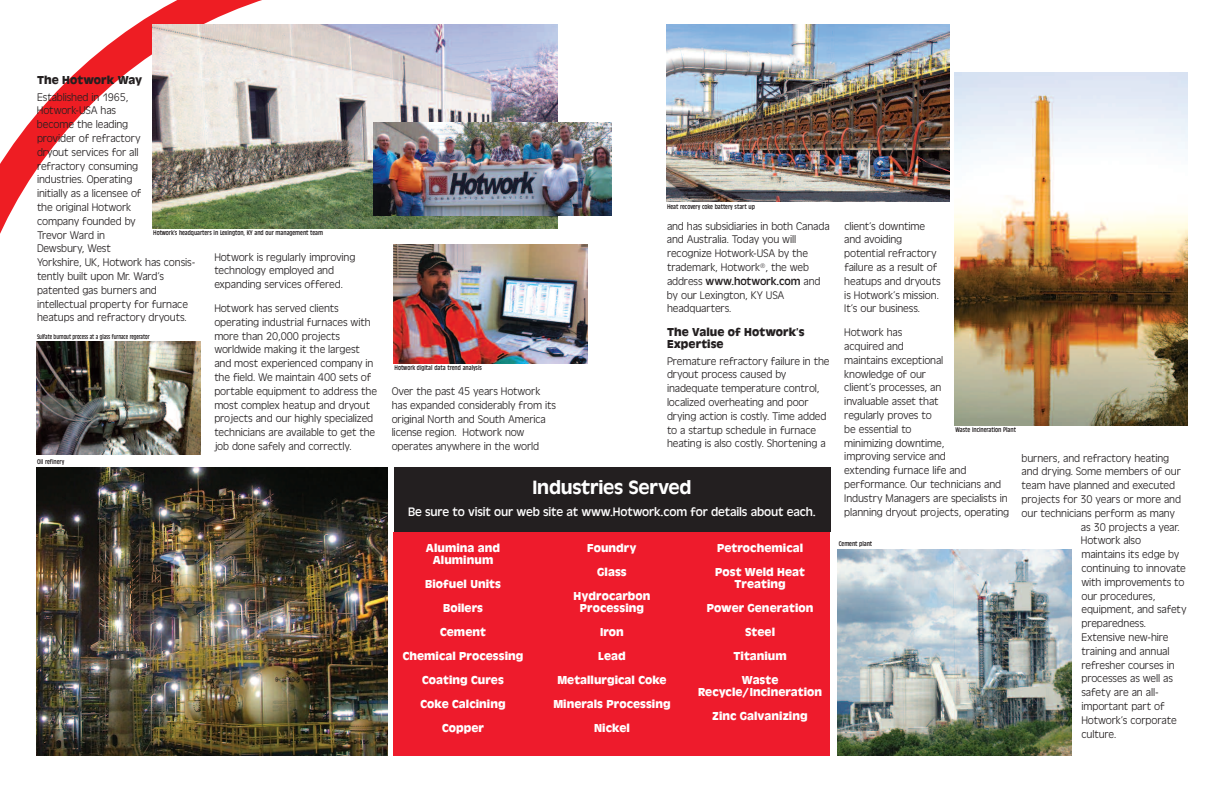
<style>
.page{position:relative;width:1224px;height:792px;background:#fff}
.page>*{position:absolute;margin:0;border:0;box-sizing:border-box;transform-origin:0 0}
.t1{font:500 20px "Antique Oli T";letter-spacing:-.01em;color:#fff}
.t2{font:12.8px "Antique Oli T";letter-spacing:-.01em;color:#fff}
.t3{font:700 12px/24px "Antique Oli T";letter-spacing:.005em;color:#fff;text-align:center}
.t4{font:700 12px/12px "Antique Oli T";letter-spacing:.005em;color:#231f20}
.t5{font:11.5px/13.8px "Antique Oli T Ligh";letter-spacing:-.01em;color:#231f20}
.t6{font:11.5px "Antique Oli T";letter-spacing:-.01em;color:#231f20}
.t7{font:condensed 7px "Antique Oli T";letter-spacing:-.01em;color:#231f20}
.t8{font:condensed 7px "Antique Oli T";letter-spacing:-.01em;color:#231f20;scale:.86 1}
.s1{font-family:"Antique Oli T Ligh"}
</style>
<div class="page">
<svg style="left:0;top:0;width:349px;height:234px"></svg>
<div style="left:394px;top:532px;width:436px;height:224px;background:#ee1b2c"></div>
<div style="left:394px;top:467px;width:436px;height:65px;background:#231f20"></div>
<img style="left:152px;top:25px;width:406px;height:203px">
<img style="left:374px;top:122px;width:237px;height:94px">
<div style="left:152px;top:229px;width:406px;height:14px;background:#fff"></div>
<img style="left:955px;top:72px;width:233px;height:353px">
<img style="left:36px;top:467px;width:352px;height:289px">
<img style="left:666px;top:24px;width:283px;height:177px">
<img style="left:838px;top:549px;width:233px;height:207px">
<img style="left:36px;top:342px;width:164px;height:112px">
<img style="left:394px;top:244px;width:194px;height:120px">
<p class="t4" style="left:37px;top:74px;width:107px">The Hotwork Way</p>
<p class="t5" style="left:37px;top:90px;width:160px">Established in 1965,<br>Hotwork-USA has<br>become the leading<br>provider of refractory<br>dryout services for all<br>refractory consuming<br>industries. Operating<br>initially as a licensee of<br>the original Hotwork<br>company founded by<br>Trevor Ward in<br>Dewsbury, West<br>Yorkshire, UK, Hotwork has consis&shy;tently built upon Mr. Ward’s patented gas burners and intellectual property for furnace heatups and refractory dryouts.</p>
<p class="t7" style="left:153px;top:229px;width:171px">Hotwork’s headquarters in Lexington, KY and our management team</p>
<p class="t5" style="left:214px;top:250px;width:143px">Hotwork is regularly improving technology employed and expanding services offered.</p>
<p class="t5" style="left:214px;top:301px;width:164px">Hotwork has served clients operating industrial furnaces with more than 20,000 projects worldwide making it the largest and most experienced company in the field. We maintain 400 sets of portable equipment to address the most complex heatup and dryout projects and our highly specialized technicians are available to get the job done safely and correctly.</p>
<p class="t8" style="left:37px;top:333px;width:132px">Sulfate burnout process at a glass furnace regerator</p>
<p class="t7" style="left:37px;top:457px;width:29px">Oil refinery</p>
<p class="t7" style="left:395px;top:364px;width:89px">Hotwork digital data trend analysis</p>
<p class="t5" style="left:392px;top:384px;width:166px">Over the past 45 years Hotwork has expanded considerably from its original North and South America license region. Hotwork now operates anywhere in the world</p>
<p class="t7" style="left:667px;top:203px;width:89px">Heat recovery coke battery start up</p>
<p class="t5" style="left:667px;top:219px;width:164px">and has subsidiaries in both Canada and Australia. Today you will recognize Hotwork-USA by the trademark, Hotwork<sup>®</sup>, the web</p>
<p class="t6" style="left:667px;top:275px;width:155px"><span class="s1">address</span> www.hotwork.com <span class="s1">and</span></p>
<p class="t5" style="left:667px;top:288px;width:119px">by our Lexington, KY USA headquarters.</p>
<p class="t4" style="left:667px;top:326px;width:139px">The Value of Hotwork’s<br>Expertise</p>
<p class="t5" style="left:667px;top:354px;width:164px">Premature refractory failure in the dryout process caused by inadequate temperature control, localized overheating and poor drying action is costly. Time added to a startup schedule in furnace heating is also costly. Shortening a</p>
<h1 class="t1" style="left:533px;top:476px;width:160px">Industries Served</h1>
<p class="t2" style="left:408px;top:505px;width:409px">Be sure to visit our web site at www.Hotwork.com for details about each.</p>
<p class="t3" style="left:426px;top:542px;width:76px;line-height:12px">Alumina and<br>Aluminum</p>
<p class="t3" style="left:403px;top:572px;width:122px">Biofuel Units<br>Boilers<br>Cement<br>Chemical Processing<br>Coating Cures<br>Coke Calcining<br>Copper</p>
<p class="t3" style="left:574px;top:536px;width:78px">Foundry<br>Glass<br>Hydrocarbon</p>
<p class="t3" style="left:553px;top:596px;width:119px">Processing<br>Iron<br>Lead<br>Metallurgical Coke<br>Minerals Processing<br>Nickel</p>
<p class="t3" style="left:715px;top:536px;width:91px;text-align:left">Petrochemical<br>Post Weld Heat</p>
<p class="t3" style="left:707px;top:572px;width:108px">Treating<br>Power Generation<br>Steel<br>Titanium<br>Waste</p>
<p class="t3" style="left:698px;top:680px;width:126px">Recycle/Incineration<br>Zinc Galvanizing</p>
<p class="t5" style="left:844px;top:219px;width:98px">client’s downtime and avoiding potential refractory failure as a result of heatups and dryouts is Hotwork’s mission.<br>It’s our business.</p>
<p class="t5" style="left:844px;top:325px;width:166px">Hotwork has<br>acquired and<br>maintains exceptional<br>knowledge of our<br>client’s processes, an<br>invaluable asset that<br>regularly proves to<br>be essential to<br>minimizing downtime,<br>improving service and<br>extending furnace life and performance. Our technicians and<br>Industry Managers are specialists in planning dryout projects, operating</p>
<p class="t7" style="left:956px;top:426px;width:62px">Waste Incineration Plant</p>
<p class="t5" style="left:1022px;top:451px;width:149px">burners, and refractory heating</p>
<p class="t5" style="left:1022px;top:464px;width:161px">and drying. Some members of our</p>
<p class="t5" style="left:1022px;top:478px;width:155px">team have planned and executed</p>
<p class="t5" style="left:1022px;top:492px;width:161px">projects for 30 years or more and</p>
<p class="t5" style="left:1022px;top:506px;width:155px">our technicians perform as many</p>
<p class="t5" style="left:1081px;top:520px;width:100px">as 30 projects a year.</p>
<p class="t5" style="left:1081px;top:533px;width:62px">Hotwork also</p>
<p class="t5" style="left:1081px;top:547px;width:99px">maintains its edge by</p>
<p class="t5" style="left:1081px;top:561px;width:106px">continuing to innovate</p>
<p class="t5" style="left:1081px;top:575px;width:105px">with improvements to</p>
<p class="t5" style="left:1081px;top:589px;width:76px">our procedures,</p>
<p class="t5" style="left:1081px;top:602px;width:107px">equipment, and safety</p>
<p class="t5" style="left:1081px;top:616px;width:66px">preparedness.</p>
<p class="t5" style="left:1081px;top:630px;width:89px">Extensive new-hire</p>
<p class="t5" style="left:1081px;top:644px;width:90px">training and annual</p>
<p class="t5" style="left:1081px;top:658px;width:95px">refresher courses in</p>
<p class="t5" style="left:1081px;top:671px;width:93px">processes as well as</p>
<p class="t5" style="left:1081px;top:685px;width:79px">safety are an all-</p>
<p class="t5" style="left:1081px;top:699px;width:85px">important part of</p>
<p class="t5" style="left:1081px;top:713px;width:97px">Hotwork’s corporate</p>
<p class="t5" style="left:1081px;top:727px;width:36px">culture.</p>
<p class="t7" style="left:839px;top:540px;width:35px">Cement plant</p>
</div>
